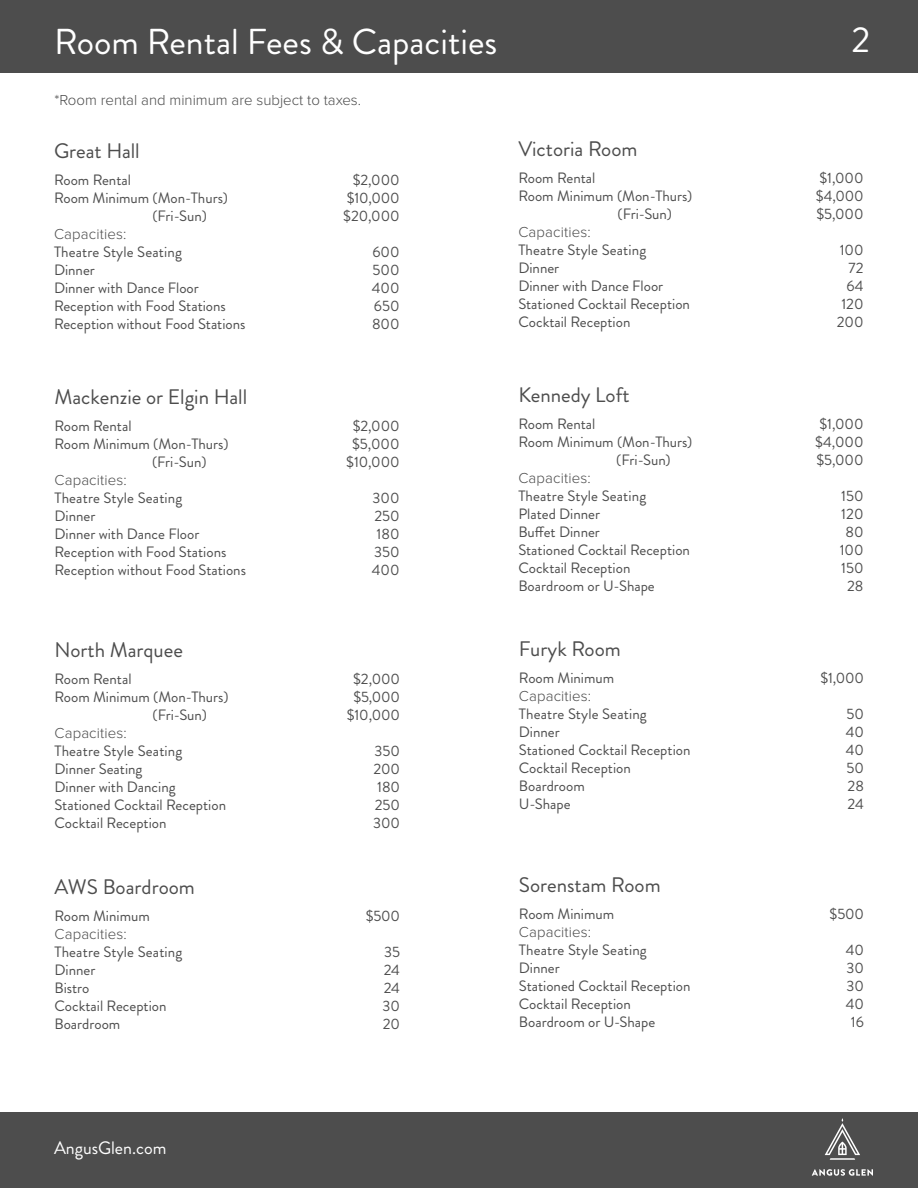
<style>
.page{position:relative;width:918px;height:1188px;background:#fff}
.page>*{position:absolute;margin:0;border:0;box-sizing:border-box;transform-origin:0 0}
.t1{font:36px "Brandon Grotesque";color:#fff}
.t2{font:21px "Brandon Grotesque";color:#4d4d4d}
.t3{font:18px "Brandon Grotesque";color:#fff}
.t4{font:15px "Brandon Grotesque";color:#4d4d4d}
.t5{font:300 15px "Proxima Nova";letter-spacing:.01em;color:#4d4d4d}
</style>
<div class="page">
<div style="left:0;top:0;width:918px;height:72px;background:#4d4d4d"></div>
<div style="left:0;top:1112px;width:918px;height:76px;background:#4d4d4d"></div>
<svg style="left:812px;top:1169px;width:61px;height:7px"></svg>
<svg style="left:825px;top:1118px;width:35px;height:42px"></svg>
<h1 class="t1" style="left:54px;top:17px;width:445px">Room Rental Fees &amp; Capacities</h1>
<h1 class="t1" style="left:851px;top:15px;width:20px">2</h1>
<p class="t5" style="left:55px;top:92px;width:308px">*Room rental and minimum are subject to taxes.</p>
<h2 class="t2" style="left:54px;top:136px;width:87px">Great Hall</h2>
<p class="t4" style="left:54px;top:169px;width:79px">Room Rental</p>
<p class="t4" style="left:353px;top:169px;width:48px">$2,000</p>
<p class="t4" style="left:54px;top:187px;width:176px">Room Minimum (Mon-Thurs)</p>
<p class="t4" style="left:347px;top:187px;width:54px">$10,000</p>
<p class="t4" style="left:152px;top:205px;width:56px">(Fri-Sun)</p>
<p class="t4" style="left:343px;top:205px;width:58px">$20,000</p>
<p class="t5" style="left:54px;top:225px;width:74px">Capacities:</p>
<p class="t4" style="left:54px;top:241px;width:129px">Theatre Style Seating</p>
<p class="t4" style="left:372px;top:241px;width:29px">600</p>
<p class="t4" style="left:54px;top:259px;width:42px">Dinner</p>
<p class="t4" style="left:373px;top:259px;width:28px">500</p>
<p class="t4" style="left:54px;top:277px;width:146px">Dinner with Dance Floor</p>
<p class="t4" style="left:372px;top:277px;width:29px">400</p>
<p class="t4" style="left:54px;top:295px;width:173px">Reception with Food Stations</p>
<p class="t4" style="left:374px;top:295px;width:27px">650</p>
<p class="t4" style="left:54px;top:313px;width:193px">Reception without Food Stations</p>
<p class="t4" style="left:372px;top:313px;width:29px">800</p>
<h2 class="t2" style="left:55px;top:382px;width:194px">Mackenzie or Elgin Hall</h2>
<p class="t4" style="left:55px;top:415px;width:79px">Room Rental</p>
<p class="t4" style="left:353px;top:415px;width:48px">$2,000</p>
<p class="t4" style="left:55px;top:433px;width:176px">Room Minimum (Mon-Thurs)</p>
<p class="t4" style="left:352px;top:433px;width:49px">$5,000</p>
<p class="t4" style="left:152px;top:451px;width:56px">(Fri-Sun)</p>
<p class="t4" style="left:346px;top:451px;width:55px">$10,000</p>
<p class="t5" style="left:55px;top:471px;width:74px">Capacities:</p>
<p class="t4" style="left:55px;top:487px;width:129px">Theatre Style Seating</p>
<p class="t4" style="left:373px;top:487px;width:28px">300</p>
<p class="t4" style="left:55px;top:505px;width:42px">Dinner</p>
<p class="t4" style="left:374px;top:505px;width:27px">250</p>
<p class="t4" style="left:55px;top:523px;width:146px">Dinner with Dance Floor</p>
<p class="t4" style="left:377px;top:523px;width:24px">180</p>
<p class="t4" style="left:55px;top:541px;width:173px">Reception with Food Stations</p>
<p class="t4" style="left:374px;top:541px;width:27px">350</p>
<p class="t4" style="left:55px;top:559px;width:193px">Reception without Food Stations</p>
<p class="t4" style="left:372px;top:559px;width:29px">400</p>
<h2 class="t2" style="left:55px;top:636px;width:130px">North Marquee</h2>
<p class="t4" style="left:55px;top:669px;width:79px">Room Rental</p>
<p class="t4" style="left:353px;top:669px;width:48px">$2,000</p>
<p class="t4" style="left:55px;top:687px;width:176px">Room Minimum (Mon-Thurs)</p>
<p class="t4" style="left:353px;top:687px;width:48px">$5,000</p>
<p class="t4" style="left:153px;top:705px;width:56px">(Fri-Sun)</p>
<p class="t4" style="left:347px;top:705px;width:55px">$10,000</p>
<p class="t5" style="left:55px;top:725px;width:74px">Capacities:</p>
<p class="t4" style="left:55px;top:741px;width:129px">Theatre Style Seating</p>
<p class="t4" style="left:375px;top:741px;width:27px">350</p>
<p class="t4" style="left:55px;top:759px;width:89px">Dinner Seating</p>
<p class="t4" style="left:373px;top:759px;width:28px">200</p>
<p class="t4" style="left:55px;top:777px;width:123px">Dinner with Dancing</p>
<p class="t4" style="left:377px;top:777px;width:24px">180</p>
<p class="t4" style="left:55px;top:795px;width:173px">Stationed Cocktail Reception</p>
<p class="t4" style="left:375px;top:795px;width:27px">250</p>
<p class="t4" style="left:55px;top:813px;width:114px">Cocktail Reception</p>
<p class="t4" style="left:373px;top:813px;width:28px">300</p>
<h2 class="t2" style="left:55px;top:872px;width:142px">AWS Boardroom</h2>
<p class="t4" style="left:55px;top:905px;width:97px">Room Minimum</p>
<p class="t4" style="left:366px;top:905px;width:36px">$500</p>
<p class="t5" style="left:55px;top:925px;width:74px">Capacities:</p>
<p class="t4" style="left:55px;top:941px;width:129px">Theatre Style Seating</p>
<p class="t4" style="left:384px;top:941px;width:17px">35</p>
<p class="t4" style="left:55px;top:959px;width:42px">Dinner</p>
<p class="t4" style="left:384px;top:959px;width:18px">24</p>
<p class="t4" style="left:55px;top:977px;width:37px">Bistro</p>
<p class="t4" style="left:384px;top:977px;width:18px">24</p>
<p class="t4" style="left:55px;top:995px;width:114px">Cocktail Reception</p>
<p class="t4" style="left:383px;top:995px;width:19px">30</p>
<p class="t4" style="left:55px;top:1013px;width:67px">Boardroom</p>
<p class="t4" style="left:383px;top:1013px;width:19px">20</p>
<p class="t3" style="left:54px;top:1136px;width:114px">AngusGlen.com</p>
<h2 class="t2" style="left:518px;top:135px;width:121px">Victoria Room</h2>
<p class="t4" style="left:518px;top:168px;width:79px">Room Rental</p>
<p class="t4" style="left:820px;top:168px;width:45px">$1,000</p>
<p class="t4" style="left:518px;top:186px;width:176px">Room Minimum (Mon-Thurs)</p>
<p class="t4" style="left:816px;top:186px;width:49px">$4,000</p>
<p class="t4" style="left:618px;top:204px;width:56px">(Fri-Sun)</p>
<p class="t4" style="left:816px;top:204px;width:49px">$5,000</p>
<p class="t5" style="left:518px;top:224px;width:74px">Capacities:</p>
<p class="t4" style="left:518px;top:240px;width:129px">Theatre Style Seating</p>
<p class="t4" style="left:840px;top:240px;width:25px">100</p>
<p class="t4" style="left:518px;top:258px;width:42px">Dinner</p>
<p class="t4" style="left:849px;top:258px;width:16px">72</p>
<p class="t4" style="left:518px;top:276px;width:146px">Dinner with Dance Floor</p>
<p class="t4" style="left:847px;top:276px;width:18px">64</p>
<p class="t4" style="left:518px;top:294px;width:173px">Stationed Cocktail Reception</p>
<p class="t4" style="left:841px;top:294px;width:24px">120</p>
<p class="t4" style="left:518px;top:312px;width:114px">Cocktail Reception</p>
<p class="t4" style="left:837px;top:312px;width:28px">200</p>
<h2 class="t2" style="left:518px;top:381px;width:113px">Kennedy Loft</h2>
<p class="t4" style="left:518px;top:414px;width:79px">Room Rental</p>
<p class="t4" style="left:820px;top:414px;width:45px">$1,000</p>
<p class="t4" style="left:518px;top:432px;width:176px">Room Minimum (Mon-Thurs)</p>
<p class="t4" style="left:815px;top:432px;width:50px">$4,000</p>
<p class="t4" style="left:616px;top:450px;width:56px">(Fri-Sun)</p>
<p class="t4" style="left:816px;top:450px;width:49px">$5,000</p>
<p class="t5" style="left:518px;top:470px;width:74px">Capacities:</p>
<p class="t4" style="left:518px;top:486px;width:129px">Theatre Style Seating</p>
<p class="t4" style="left:841px;top:486px;width:24px">150</p>
<p class="t4" style="left:518px;top:504px;width:83px">Plated Dinner</p>
<p class="t4" style="left:841px;top:504px;width:24px">120</p>
<p class="t4" style="left:518px;top:522px;width:83px">Buffet Dinner</p>
<p class="t4" style="left:845px;top:522px;width:20px">80</p>
<p class="t4" style="left:518px;top:540px;width:173px">Stationed Cocktail Reception</p>
<p class="t4" style="left:840px;top:540px;width:25px">100</p>
<p class="t4" style="left:518px;top:558px;width:114px">Cocktail Reception</p>
<p class="t4" style="left:841px;top:558px;width:24px">150</p>
<p class="t4" style="left:518px;top:576px;width:138px">Boardroom or U-Shape</p>
<p class="t4" style="left:847px;top:576px;width:18px">28</p>
<h2 class="t2" style="left:519px;top:634px;width:103px">Furyk Room</h2>
<p class="t4" style="left:519px;top:668px;width:97px">Room Minimum</p>
<p class="t4" style="left:820px;top:668px;width:45px">$1,000</p>
<p class="t5" style="left:519px;top:687px;width:74px">Capacities:</p>
<p class="t4" style="left:519px;top:704px;width:129px">Theatre Style Seating</p>
<p class="t4" style="left:847px;top:704px;width:19px">50</p>
<p class="t4" style="left:519px;top:722px;width:42px">Dinner</p>
<p class="t4" style="left:846px;top:722px;width:20px">40</p>
<p class="t4" style="left:519px;top:740px;width:173px">Stationed Cocktail Reception</p>
<p class="t4" style="left:846px;top:740px;width:20px">40</p>
<p class="t4" style="left:519px;top:758px;width:114px">Cocktail Reception</p>
<p class="t4" style="left:847px;top:758px;width:19px">50</p>
<p class="t4" style="left:519px;top:776px;width:67px">Boardroom</p>
<p class="t4" style="left:848px;top:776px;width:18px">28</p>
<p class="t4" style="left:519px;top:794px;width:53px">U-Shape</p>
<p class="t4" style="left:848px;top:794px;width:18px">24</p>
<h2 class="t2" style="left:519px;top:871px;width:143px">Sorenstam Room</h2>
<p class="t4" style="left:519px;top:904px;width:97px">Room Minimum</p>
<p class="t4" style="left:830px;top:904px;width:36px">$500</p>
<p class="t5" style="left:519px;top:924px;width:74px">Capacities:</p>
<p class="t4" style="left:519px;top:940px;width:129px">Theatre Style Seating</p>
<p class="t4" style="left:846px;top:940px;width:20px">40</p>
<p class="t4" style="left:519px;top:958px;width:42px">Dinner</p>
<p class="t4" style="left:847px;top:958px;width:19px">30</p>
<p class="t4" style="left:519px;top:976px;width:173px">Stationed Cocktail Reception</p>
<p class="t4" style="left:847px;top:976px;width:19px">30</p>
<p class="t4" style="left:519px;top:994px;width:114px">Cocktail Reception</p>
<p class="t4" style="left:846px;top:994px;width:20px">40</p>
<p class="t4" style="left:519px;top:1012px;width:138px">Boardroom or U-Shape</p>
<p class="t4" style="left:851px;top:1012px;width:15px">16</p>
</div>
